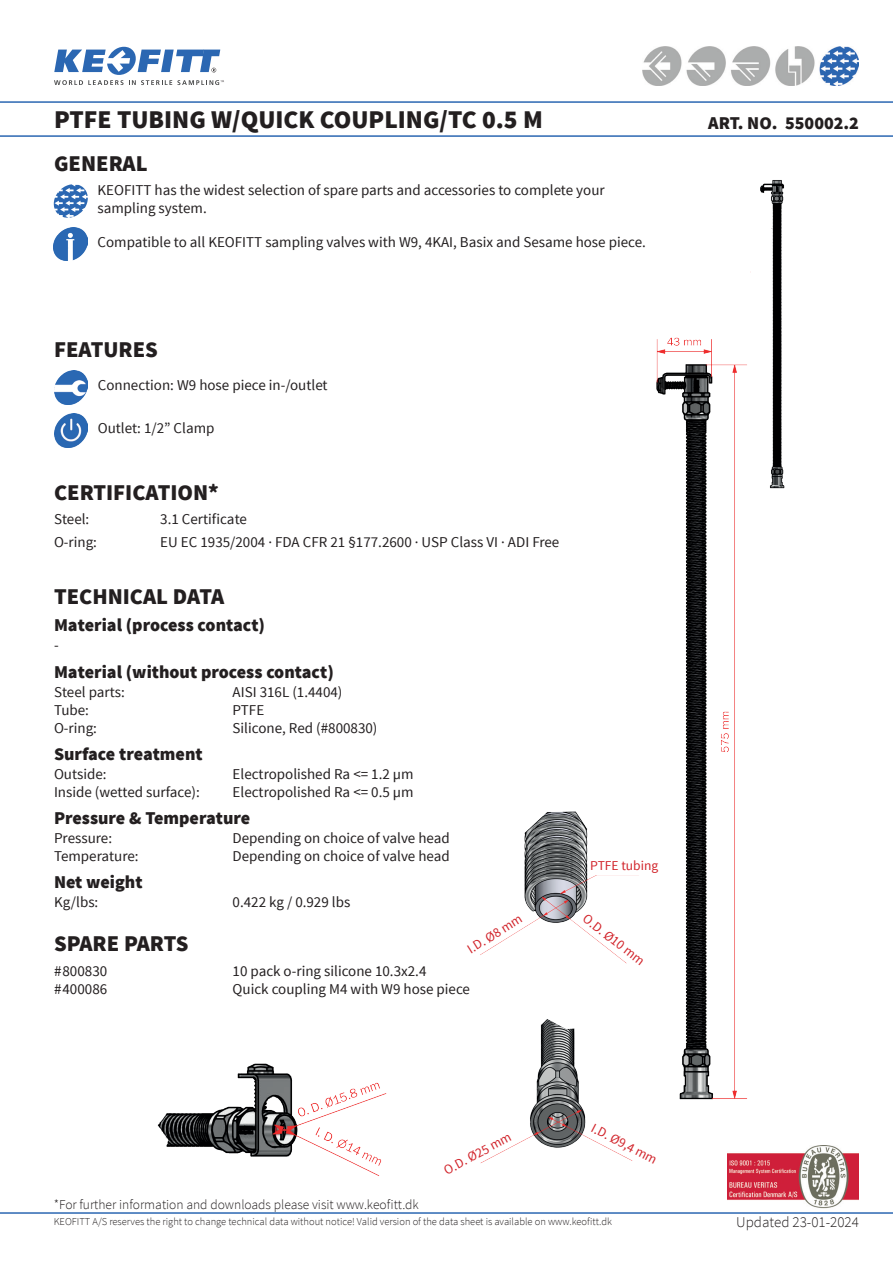
<style>
.page{position:relative;width:893px;height:1263px;background:#fff}
.page>*{position:absolute;margin:0;border:0;box-sizing:border-box;transform-origin:0 0}
.t1{font:900 25.5px "Source Sans Pro";color:#231f20}
.t2{font:900 22.5px "Source Sans Pro";color:#231f20}
.t3{font:900 18px "Source Sans Pro";color:#231f20}
.t4{font:15px/18px "Source Sans Pro";color:#231f20}
.t5{font:300 15px "Source Sans Pro";color:#231f20}
.t6{font:300 13.5px "Source Sans Pro";color:#231f20}
.t7{font:13.5px "Source Sans Pro";color:#d1232a}
.t8{font:300 10.5px "Source Sans Pro";color:#231f20}
</style>
<div class="page">
<svg style="left:54px;top:47px;width:170px;height:38px"></svg>
<img style="left:727px;top:1146px;width:132px;height:63px">
<hr style="left:0;top:1212px;width:893px;height:2px;background:#2b67b2">
<hr style="left:0;top:101px;width:893px;height:2px;background:#2b67b2">
<hr style="left:0;top:135px;width:893px;height:2px;background:#2b67b2">
<img style="left:643px;top:47px;width:215px;height:38px">
<img style="left:54px;top:371px;width:34px;height:33px">
<img style="left:54px;top:414px;width:34px;height:33px">
<img style="left:54px;top:227px;width:34px;height:34px">
<svg style="left:54px;top:184px;width:34px;height:34px"></svg>
<img style="left:750px;top:180px;width:35px;height:309px">
<img style="left:656px;top:321px;width:122px;height:779px">
<img style="left:526px;top:1019px;width:62px;height:129px">
<img style="left:524px;top:811px;width:115px;height:115px">
<img style="left:157px;top:1063px;width:230px;height:113px">
<svg style="left:480px;top:1139px;width:46px;height:25px"></svg>
<svg style="left:588px;top:1137px;width:45px;height:24px"></svg>
<svg style="left:579px;top:912px;width:78px;height:65px"></svg>
<svg style="left:480px;top:908px;width:53px;height:47px"></svg>
<div style="left:590px;top:860px;width:88px;height:14px;background:#fff"></div>
<h1 class="t1" style="left:54px;top:103px;width:490px">PTFE TUBING W/QUICK COUPLING/TC 0.5 M</h1>
<p class="t3" style="left:708px;top:111px;width:152px">ART. NO. 550002.2</p>
<h2 class="t2" style="left:54px;top:149px;width:95px">GENERAL</h2>
<p class="t4" style="left:98px;top:181px;width:509px">KEOFITT has the widest selection of spare parts and accessories to complete your sampling system.</p>
<p class="t4" style="left:98px;top:233px;width:550px">Compatible to all KEOFITT sampling valves with W9, 4KAI, Basix and Sesame hose piece.</p>
<h2 class="t2" style="left:54px;top:335px;width:105px">FEATURES</h2>
<p class="t4" style="left:98px;top:376px;width:231px">Connection: W9 hose piece in-/outlet</p>
<p class="t4" style="left:98px;top:419px;width:118px">Outlet: 1/2” Clamp</p>
<h2 class="t2" style="left:54px;top:478px;width:166px">CERTIFICATION*</h2>
<p class="t4" style="left:54px;top:511px;width:37px">Steel:</p>
<p class="t4" style="left:160px;top:511px;width:88px">3.1 Certificate</p>
<p class="t4" style="left:54px;top:533px;width:45px">O-ring:</p>
<p class="t4" style="left:160px;top:533px;width:401px">EU EC 1935/2004 · FDA CFR 21 §177.2600 · USP Class VI · ADI Free</p>
<h2 class="t2" style="left:54px;top:582px;width:172px">TECHNICAL DATA</h2>
<p class="t3" style="left:54px;top:613px;width:213px">Material (process contact)</p>
<p class="t3" style="left:54px;top:660px;width:281px">Material (without process contact)</p>
<p class="t4" style="left:54px;top:636px;width:6px">-</p>
<p class="t4" style="left:54px;top:683px;width:72px">Steel parts:</p>
<p class="t4" style="left:233px;top:683px;width:111px">AISI 316L (1.4404)</p>
<p class="t4" style="left:54px;top:701px;width:37px">Tube:</p>
<p class="t4" style="left:233px;top:701px;width:33px">PTFE</p>
<p class="t4" style="left:54px;top:719px;width:45px">O-ring:</p>
<p class="t4" style="left:233px;top:719px;width:146px">Silicone, Red (#800830)</p>
<p class="t3" style="left:54px;top:742px;width:150px">Surface treatment</p>
<p class="t4" style="left:54px;top:765px;width:54px">Outside:</p>
<p class="t4" style="left:233px;top:765px;width:183px">Electropolished Ra &lt;= 1.2 µm</p>
<p class="t4" style="left:54px;top:783px;width:147px">Inside (wetted surface):</p>
<p class="t4" style="left:233px;top:783px;width:183px">Electropolished Ra &lt;= 0.5 µm</p>
<p class="t3" style="left:54px;top:806px;width:198px">Pressure &amp; Temperature</p>
<p class="t4" style="left:54px;top:829px;width:60px">Pressure:</p>
<p class="t4" style="left:233px;top:829px;width:219px">Depending on choice of valve head</p>
<p class="t4" style="left:54px;top:847px;width:86px">Temperature:</p>
<p class="t4" style="left:233px;top:847px;width:219px">Depending on choice of valve head</p>
<p class="t3" style="left:54px;top:870px;width:90px">Net weight</p>
<p class="t4" style="left:54px;top:893px;width:46px">Kg/lbs:</p>
<p class="t4" style="left:233px;top:893px;width:119px">0.422 kg / 0.929 lbs</p>
<h2 class="t2" style="left:54px;top:929px;width:136px">SPARE PARTS</h2>
<p class="t7" style="left:464px;top:943px;width:64px;rotate:-32deg">I.D. Ø8 mm</p>
<p class="t4" style="left:54px;top:962px;width:55px">#800830</p>
<p class="t4" style="left:233px;top:962px;width:195px">10 pack o-ring silicone 10.3x2.4</p>
<p class="t4" style="left:54px;top:980px;width:55px">#400086</p>
<p class="t4" style="left:233px;top:980px;width:239px">Quick coupling M4 with W9 hose piece</p>
<p class="t7" style="left:590px;top:857px;width:70px">PTFE tubing</p>
<p class="t7" style="left:590px;top:910px;width:76px;rotate:38deg">O.D. Ø10 mm</p>
<p class="t7" style="left:441px;top:1163px;width:76px;rotate:-28deg">O.D. Ø25 mm</p>
<p class="t7" style="left:596px;top:1120px;width:74px;rotate:27deg">I.D. Ø9,4 mm</p>
<p class="t6" style="left:54px;top:1196px;width:367px">*For further information and downloads please visit www.keofitt.dk</p>
<p class="t8" style="left:54px;top:1215px;width:560px">KEOFITT A/S reserves the right to change technical data without notice! Valid version of the data sheet is available on www.keofitt.dk</p>
<p class="t5" style="left:736px;top:1213px;width:124px">Updated 23-01-2024</p>
</div>
